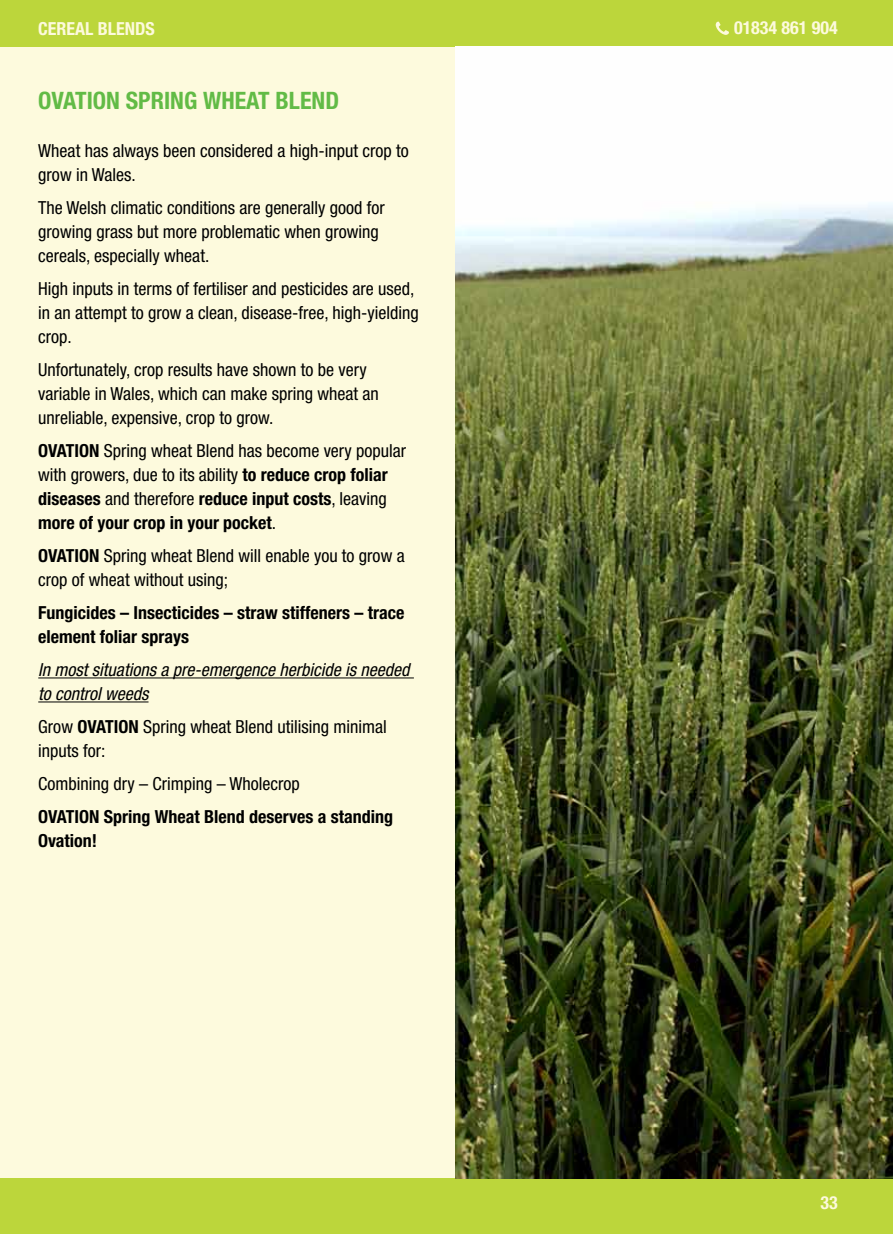
<style>
.page{position:relative;width:893px;height:1234px;background:#fff}
.page>*{position:absolute;margin:0;border:0;box-sizing:border-box;transform-origin:0 0}
.t1{font:700 condensed 24px "Helvetica Neue LT Std";color:#62bb46}
.t2{font:condensed 18px/24px "Helvetica Neue LT Std";color:#000}
.t3{font:700 condensed 18px/24px "Helvetica Neue LT Std";color:#000}
.t4{font:italic condensed 18px/24px "Helvetica Neue LT Std";color:#000}
.t5{font:700 condensed 18px "Helvetica Neue LT Std";color:#fdfadd}
.s1{font-weight:700}
</style>
<div class="page">
<div style="left:0;top:0;width:893px;height:1233px;background:#fdfadd"></div>
<div style="left:0;top:0;width:893px;height:47px;background:#bcd63b"></div>
<div style="left:0;top:1178px;width:893px;height:55px;background:#bcd63b"></div>
<svg style="left:716px;top:22px;width:13px;height:13px"></svg>
<img style="left:455px;top:47px;width:438px;height:1131px">
<hr style="left:38px;top:677px;width:376px;height:1px;background:#000">
<hr style="left:38px;top:701px;width:111px;height:1px;background:#000">
<p class="t5" style="left:38px;top:18px;width:118px">CEREAL BLENDS</p>
<h1 class="t1" style="left:38px;top:86px;width:302px">OVATION SPRING WHEAT BLEND</h1>
<p class="t2" style="left:38px;top:138px;width:372px">Wheat has always been considered a high-input crop to grow in Wales.</p>
<p class="t2" style="left:38px;top:195px;width:348px">The Welsh climatic conditions are generally good for growing grass but more problematic when growing cereals, especially wheat.</p>
<p class="t2" style="left:38px;top:276px;width:382px">High inputs in terms of fertiliser and pesticides are used, in an attempt to grow a clean, disease-free, high-yielding crop.</p>
<p class="t2" style="left:38px;top:357px;width:342px">Unfortunately, crop results have shown to be very variable in Wales, which can make spring wheat an unreliable, expensive, crop to grow.</p>
<p class="t2" style="left:38px;top:438px;width:369px"><span class="s1">OVATION</span> Spring wheat Blend has become very popular with growers, due to its ability <span class="s1">to reduce crop foliar diseases</span> and therefore <span class="s1">reduce input costs</span>, leaving <span class="s1">more of your crop in your pocket</span>.</p>
<p class="t2" style="left:38px;top:543px;width:368px"><span class="s1">OVATION</span> Spring wheat Blend will enable you to grow a crop of wheat without using;</p>
<p class="t3" style="left:38px;top:600px;width:368px">Fungicides – Insecticides – straw stiffeners – trace element foliar sprays</p>
<p class="t4" style="left:38px;top:658px;width:373px">In most situations a pre-emergence herbicide is needed to control weeds</p>
<p class="t2" style="left:38px;top:714px;width:350px">Grow <span class="s1">OVATION</span> Spring wheat Blend utilising minimal inputs for:</p>
<p class="t2" style="left:38px;top:771px;width:263px">Combining dry – Crimping – Wholecrop</p>
<p class="t3" style="left:38px;top:804px;width:356px">OVATION Spring Wheat Blend deserves a standing<br>Ovation!</p>
<p class="t5" style="left:734px;top:17px;width:105px">01834 861 904</p>
<p class="t5" style="left:820px;top:1190px;width:19px">33</p>
</div>
